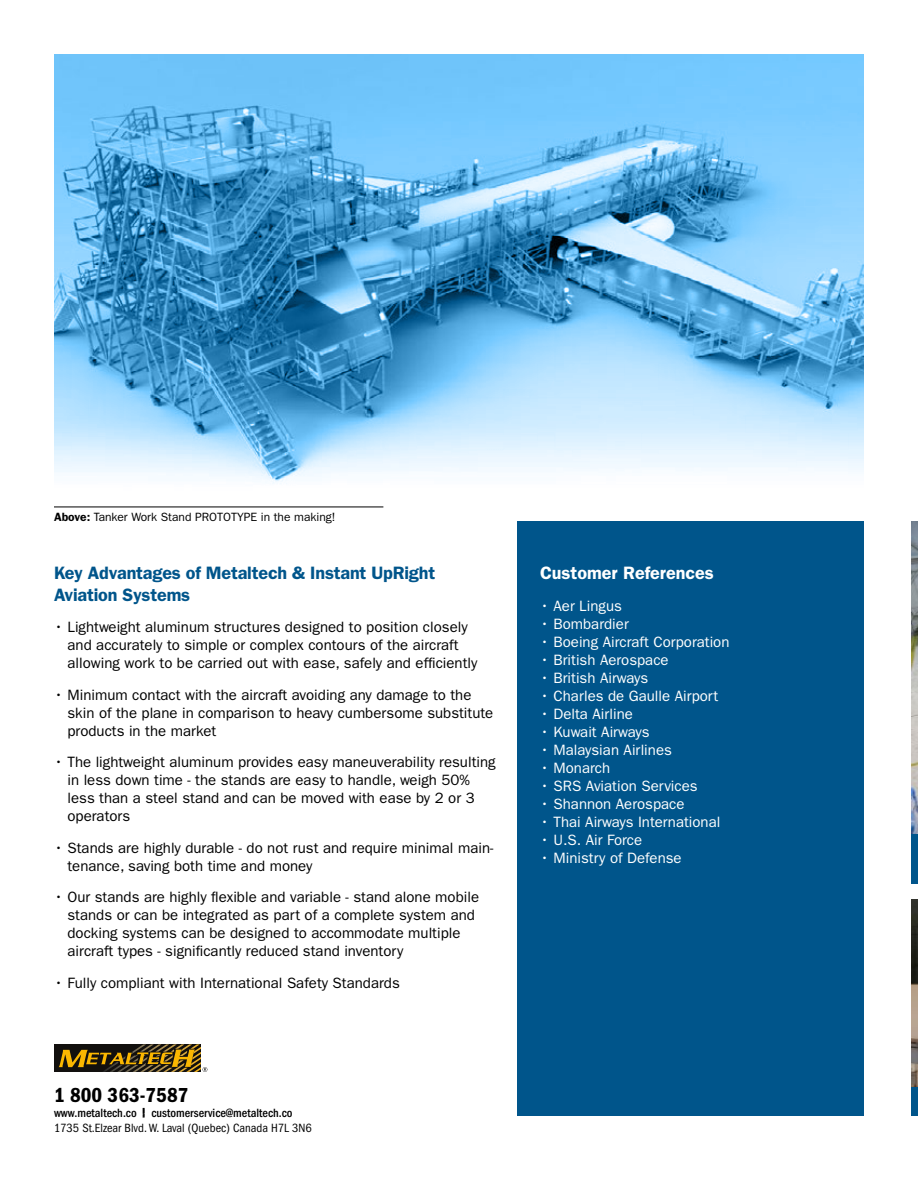
<style>
.page{position:relative;width:918px;height:1188px;background:#fff}
.page>*{position:absolute;margin:0;border:0;box-sizing:border-box;transform-origin:0 0}
.t1{font:21px "ITC Franklin Gothic Std Dm Cd";color:#000}
.t2{font:600 18px/21.6px "ITC Franklin Gothic Std";letter-spacing:-.01em;color:#00558b}
.t3{font:600 18px "ITC Franklin Gothic Std";color:#fff}
.t4{font:15px/18px "ITC Franklin Gothic Std";color:#000}
.t5{font:15px "ITC Franklin Gothic Std";color:#fff}
.t6{font:condensed 12.3px/15px "ITC Franklin Gothic Std";color:#000}
.t7{font:12px "ITC Franklin Gothic Std";color:#000}
.s1{font-weight:600}
.s2{font-weight:500}
.s3{font-family:"Captureit";font-stretch:normal}
</style>
<div class="page">
<div style="left:911px;top:1084px;width:7px;height:32px;background:#00558b"></div>
<img style="left:911px;top:521px;width:7px;height:313px">
<img style="left:911px;top:899px;width:7px;height:187px">
<div style="left:517px;top:521px;width:347px;height:595px;background:#00558b"></div>
<div style="left:54px;top:1044px;width:147px;height:28px;background:#12100e"></div>
<svg style="left:59px;top:1044px;width:148px;height:28px"></svg>
<div style="left:911px;top:834px;width:7px;height:49px;background:#00558b"></div>
<svg style="left:54px;top:54px;width:810px;height:430px;background:#76bae6"></svg>
<hr style="left:54px;top:507px;width:329px;height:1px;background:#000">
<p class="t7" style="left:54px;top:510px;width:283px"><span class="s1">Above:</span> Tanker Work Stand PROTOTYPE in the making!</p>
<p class="t2" style="left:54px;top:562px;width:383px">Key Advantages of Metaltech &amp; Instant UpRight<br>Aviation Systems</p>
<p class="t4" style="left:68px;top:618px;width:411px;text-indent:-14px">• Lightweight aluminum structures designed to position closely and accurately to simple or complex contours of the aircraft allowing work to be carried out with ease, safely and efficiently</p>
<p class="t4" style="left:68px;top:686px;width:427px;text-indent:-14px">• Minimum contact with the aircraft avoiding any damage to the skin of the plane in comparison to heavy cumbersome substitute products in the market</p>
<p class="t4" style="left:68px;top:753px;width:430px;text-indent:-14px">• The lightweight aluminum provides easy maneuverability resulting in less down time - the stands are easy to handle, weigh 50% less than a steel stand and can be moved with ease by 2 or 3 operators</p>
<p class="t4" style="left:68px;top:839px;width:427px;text-indent:-14px">• Stands are highly durable - do not rust and require minimal main&shy;tenance, saving both time and money</p>
<p class="t4" style="left:68px;top:888px;width:413px;text-indent:-14px">• Our stands are highly flexible and variable - stand alone mobile stands or can be integrated as part of a complete system and docking systems can be designed to accommodate multiple aircraft types - significantly reduced stand inventory</p>
<p class="t4" style="left:54px;top:974px;width:347px">• Fully compliant with International Safety Standards</p>
<h1 class="t1" style="left:54px;top:1083px;width:136px">1 800 363-7587</h1>
<p class="t6" style="left:54px;top:1105px;width:259px"><span class="s2">www.metaltech.co</span> <span class="s3">|</span> <span class="s2">customerservice@metaltech.co<br></span>1735 St.Elzear Blvd. W. Laval (Quebec) Canada H7L 3N6</p>
<p class="t3" style="left:540px;top:563px;width:175px">Customer References</p>
<p class="t5" style="left:540px;top:597px;width:83px">• Aer Lingus</p>
<p class="t5" style="left:540px;top:615px;width:90px">• Bombardier</p>
<p class="t5" style="left:540px;top:633px;width:191px">• Boeing Aircraft Corporation</p>
<p class="t5" style="left:540px;top:651px;width:130px">• British Aerospace</p>
<p class="t5" style="left:540px;top:669px;width:110px">• British Airways</p>
<p class="t5" style="left:540px;top:687px;width:180px">• Charles de Gaulle Airport</p>
<p class="t5" style="left:540px;top:705px;width:94px">• Delta Airline</p>
<p class="t5" style="left:540px;top:723px;width:111px">• Kuwait Airways</p>
<p class="t5" style="left:540px;top:741px;width:133px">• Malaysian Airlines</p>
<p class="t5" style="left:540px;top:759px;width:72px">• Monarch</p>
<p class="t5" style="left:540px;top:777px;width:159px">• SRS Aviation Services</p>
<p class="t5" style="left:540px;top:795px;width:146px">• Shannon Aerospace</p>
<p class="t5" style="left:540px;top:813px;width:182px">• Thai Airways International</p>
<p class="t5" style="left:540px;top:831px;width:104px">• U.S. Air Force</p>
<p class="t5" style="left:540px;top:849px;width:143px">• Ministry of Defense</p>
</div>
